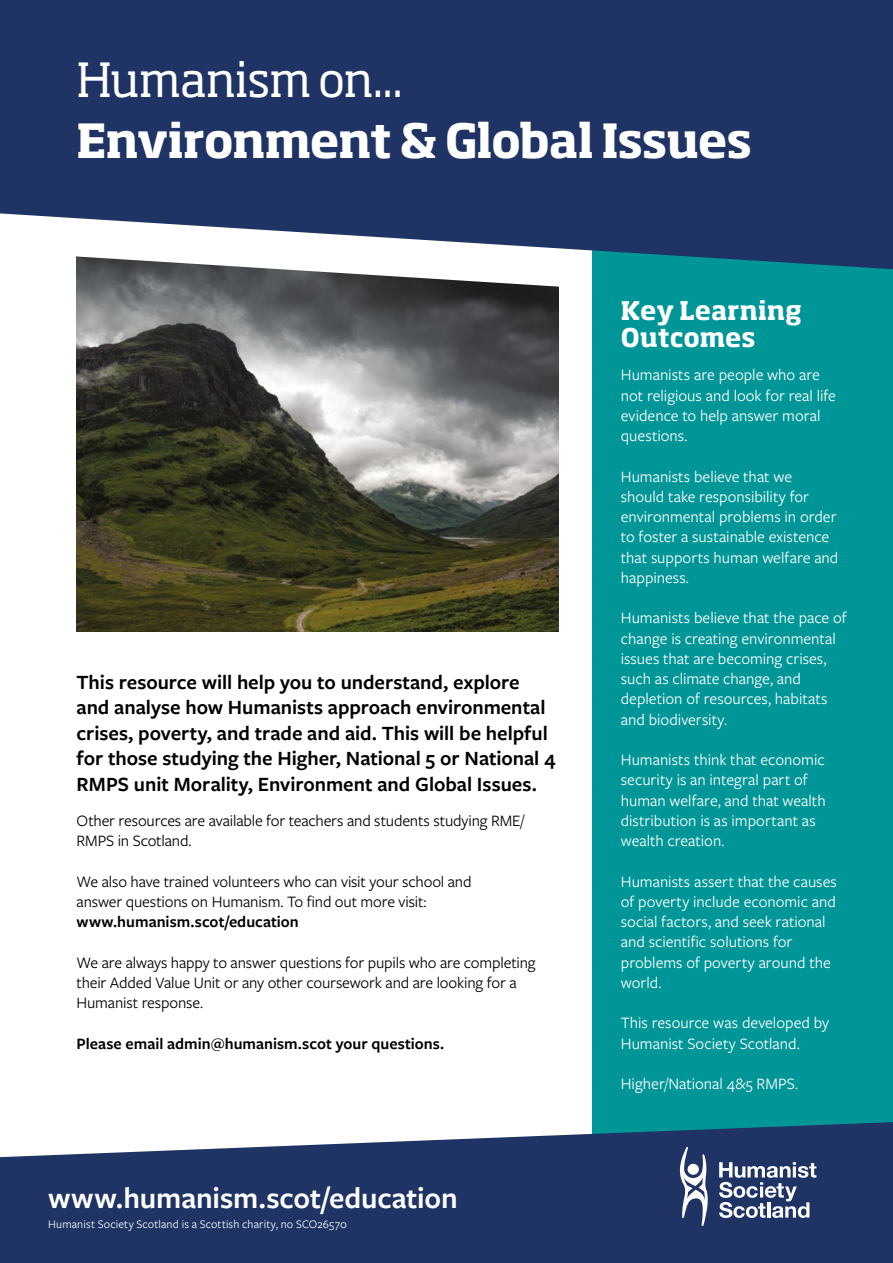
<style>
.page{position:relative;width:893px;height:1263px;background:#fff}
.page>*{position:absolute;margin:0;border:0;box-sizing:border-box;transform-origin:0 0}
.t1{font:700 46.5px "Soho Std";letter-spacing:-.025em;color:#fff}
.t2{font:46.5px "Soho Std";letter-spacing:-.02em;color:#fff}
.t3{font:600 30.75px "Freight Sans Pro";letter-spacing:-.005em;color:#fff}
.t4{font:700 25.5px/27.5px "Soho Std";color:#fff}
.t5{font:600 21px/25.5px "Freight Sans Pro";color:#000}
.t6{font:16.5px/20.2px "Freight Sans Pro";color:#fff}
.t7{font:16.5px/20.2px "Freight Sans Pro";letter-spacing:-.01em;color:#000}
.t8{font:600 16.5px "Freight Sans Pro";color:#000}
.t9{font:12px "Freight Sans Pro";letter-spacing:.015em;color:#fff}
</style>
<div class="page">
<img style="left:77px;top:307px;width:481px;height:324px">
<svg style="left:76px;top:269px;width:483px;height:38px;background:#626467"></svg>
<div style="left:592px;top:236px;width:301px;height:908px;background:#009697"></div>
<svg style="left:0;top:0;width:893px;height:269px;background:#324671"></svg>
<svg style="left:0;top:1122px;width:893px;height:141px;background:#394d77"></svg>
<svg style="left:719px;top:1162px;width:97px;height:56px"></svg>
<svg style="left:676px;top:1147px;width:35px;height:79px"></svg>
<h1 class="t2" style="left:77px;top:50px;width:328px">Humanism on...</h1>
<h1 class="t1" style="left:77px;top:110px;width:677px">Environment &amp; Global Issues</h1>
<p class="t5" style="left:77px;top:668px;width:481px">This resource will help you to understand, explore and analyse how Humanists approach environmental crises, poverty, and trade and aid. This will be helpful for those studying the Higher, National 5 or National 4<br>RMPS unit Morality, Environment and Global Issues.</p>
<p class="t7" style="left:77px;top:810px;width:449px">Other resources are available for teachers and students studying RME/<br>RMPS in Scotland.</p>
<p class="t7" style="left:77px;top:870px;width:397px">We also have trained volunteers who can visit your school and answer questions on Humanism. To find out more visit:</p>
<p class="t8" style="left:77px;top:910px;width:224px">www.humanism.scot/education</p>
<p class="t7" style="left:77px;top:951px;width:461px">We are always happy to answer questions for pupils who are completing their Added Value Unit or any other coursework and are looking for a<br>Humanist response.</p>
<p class="t8" style="left:77px;top:1032px;width:369px">Please email admin@humanism.scot your questions.</p>
<h2 class="t3" style="left:48px;top:1177px;width:411px">www.humanism.scot/education</h2>
<p class="t9" style="left:48px;top:1216px;width:300px">Humanist Society Scotland is a Scottish charity, no SCO26570</p>
<h3 class="t4" style="left:621px;top:296px;width:183px">Key Learning<br>Outcomes</h3>
<p class="t6" style="left:621px;top:364px;width:217px">Humanists are people who are not religious and look for real life evidence to help answer moral questions.</p>
<p class="t6" style="left:621px;top:465px;width:219px">Humanists believe that we should take responsibility for environmental problems in order to foster a sustainable existence that supports human welfare and happiness.</p>
<p class="t6" style="left:621px;top:607px;width:227px">Humanists believe that the pace of change is creating environmental issues that are becoming crises, such as climate change, and depletion of resources, habitats and biodiversity.</p>
<p class="t6" style="left:621px;top:749px;width:206px">Humanists think that economic security is an integral part of human welfare, and that wealth distribution is as important as wealth creation.</p>
<p class="t6" style="left:621px;top:870px;width:218px">Humanists assert that the causes of poverty include economic and social factors, and seek rational and scientific solutions for problems of poverty around the world.</p>
<p class="t6" style="left:621px;top:1012px;width:210px">This resource was developed by<br>Humanist Society Scotland.</p>
<p class="t6" style="left:621px;top:1073px;width:179px">Higher/National 4&amp;5 RMPS.</p>
</div>
